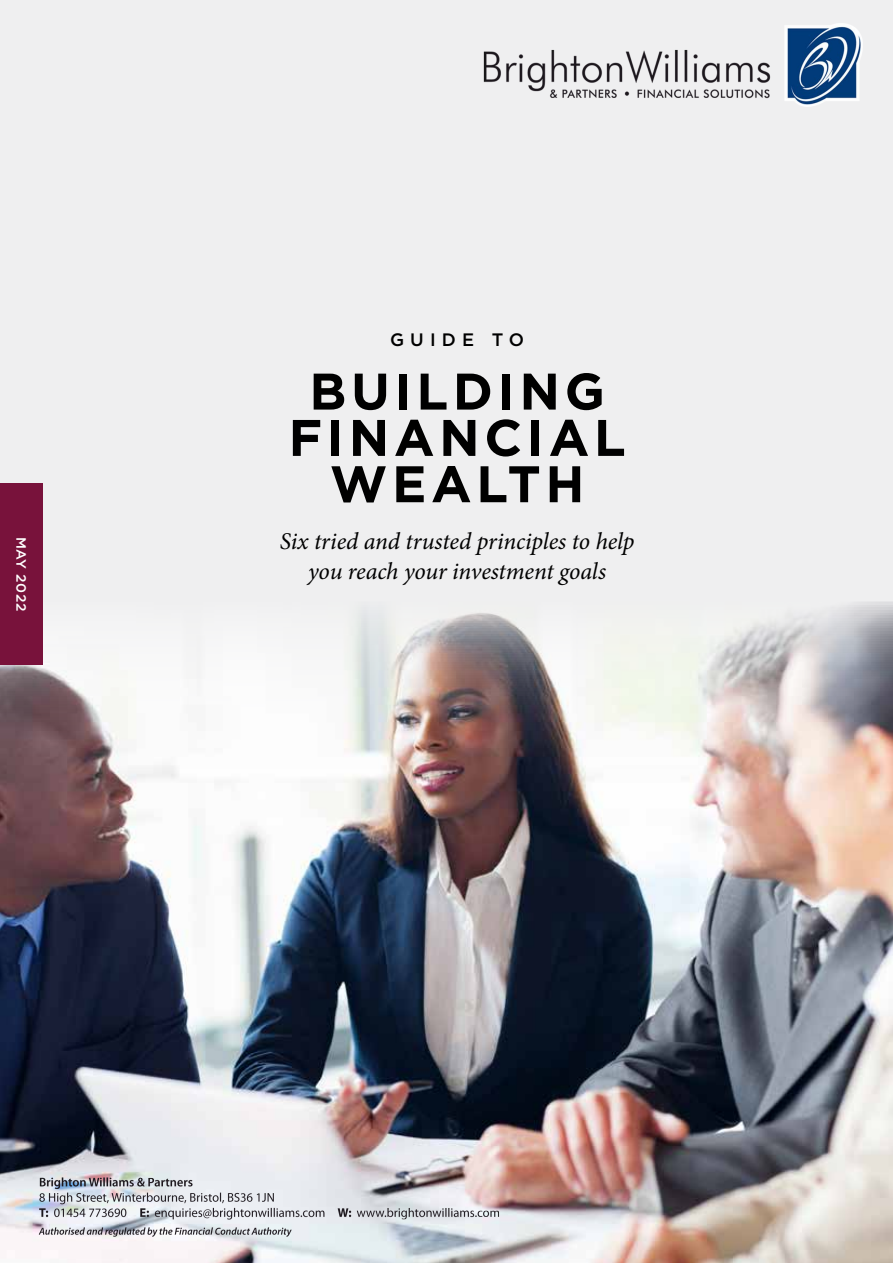
<style>
.page{position:relative;width:893px;height:1263px;background:#fff}
.page>*{position:absolute;margin:0;border:0;box-sizing:border-box;transform-origin:0 0}
.t1{font:700 51.3px/46.3px "Gotham HTF";letter-spacing:.09em;color:#000;text-align:center}
.t2{font:italic 24px/30px "Minion Pro";letter-spacing:-.01em;color:#000;text-align:center}
.t3{font:500 18px "Gotham HTF";letter-spacing:.34em;color:#000}
.t4{font:500 13.5px "Gotham HTF";letter-spacing:.04em;color:#fff}
</style>
<div class="page">
<div style="left:0;top:0;width:893px;height:896px;background:#efeff0"></div>
<img style="left:0;top:602px;width:893px;height:661px">
<div style="left:0;top:483px;width:43px;height:182px;background:#78123b"></div>
<img style="left:483px;top:24px;width:380px;height:82px">
<img style="left:31px;top:1175px;width:743px;height:64px">
<p class="t4" style="left:29px;top:537px;width:76px;rotate:90deg">MAY 2022</p>
<p class="t3" style="left:390px;top:330px;width:136px">GUIDE TO</p>
<h1 class="t1" style="left:289px;top:367px;width:339px">BUILDING<br>FINANCIAL<br>WEALTH</h1>
<p class="t2" style="left:280px;top:526px;width:356px">Six tried and trusted principles to help you reach your investment goals</p>
</div>
